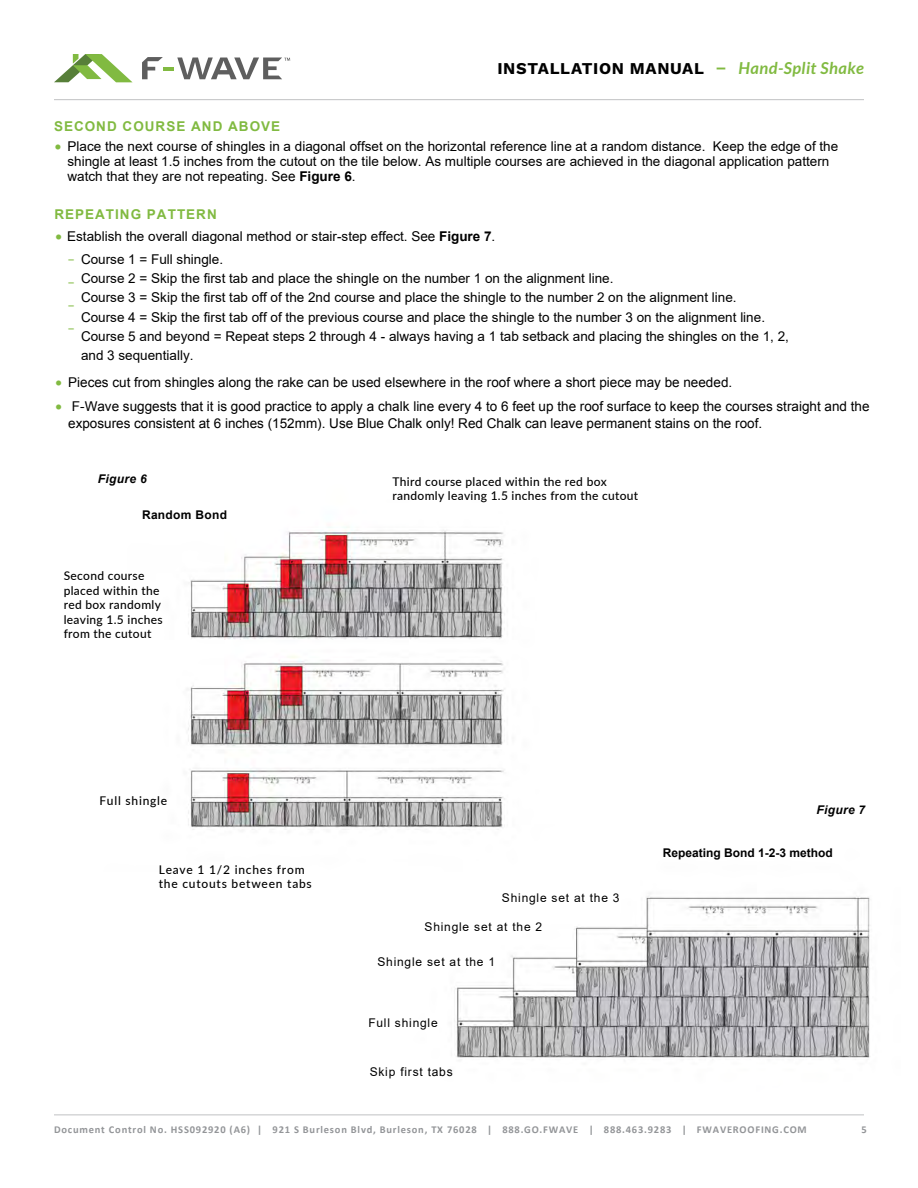
<style>
.page{position:relative;width:918px;height:1188px;background:#fff}
.page>*{position:absolute;margin:0;border:0;box-sizing:border-box;transform-origin:0 0}
.t1{font:700 16.5px "Work Sans";letter-spacing:.035em;color:#000}
.t2{font:13.5px/19.2px "Arial";color:#000}
.t3{font:13.5px/16.8px "Arial";color:#000}
.t4{font:700 13.5px "Arial";letter-spacing:.075em;color:#81ba41}
.t5{font:13.5px/23px "Lato";color:#81ba41;text-align:justify}
.t6{font:500 12px/14.4px "Lato";letter-spacing:.025em;color:#000}
.t7{font:12px "Arial";letter-spacing:.065em;color:#000}
.t8{font:500 12px/14.4px "Lato";letter-spacing:.065em;color:#000}
.t9{font:700 12px "Arial";color:#000}
.t10{font:italic 700 12px "Arial";letter-spacing:.025em;color:#000}
.t11{font:12px "Arial";letter-spacing:.065em;color:#000}
.t12{font:700 12px "Arial";letter-spacing:.025em;color:#000}
.t13{font:700 10.5px "Calibri";letter-spacing:.075em;color:#939598}
.t14{font:700 10.5px "Calibri";color:#939598}
.s1{font-weight:600;color:#81ba41}
.s2{font-family:"Lato";font-style:italic;color:#81ba41}
.s3{font-family:"Lato";color:#81ba41}
.s4{font-weight:700}
.s5{font-style:inherit}
</style>
<div class="page">
<svg style="left:54px;top:54px;width:78px;height:28px"></svg>
<svg style="left:142px;top:57px;width:21px;height:22px"></svg>
<hr style="left:163px;top:67px;width:11px;height:4px;background:#81ba41">
<svg style="left:177px;top:58px;width:113px;height:21px"></svg>
<hr style="left:54px;top:99px;width:810px;height:1px;background:#c7c8ca">
<img style="left:388px;top:896px;width:482px;height:220px">
<img style="left:188px;top:527px;width:317px;height:303px">
<hr style="left:54px;top:1114px;width:810px;height:1px;background:#c7c8ca">
<p class="t1" style="left:497px;top:59px;width:368px">INSTALLATION MANUAL <span class="s1">–</span> <span class="s2">Hand-Split Shake</span></p>
<p class="t4" style="left:54px;top:117px;width:228px">SECOND COURSE AND ABOVE</p>
<p class="t2" style="left:67px;top:138px;width:772px;line-height:15.1px;text-indent:-13px"><span class="s3">•</span> Place the next course of shingles in a diagonal offset on the horizontal reference line at a random distance. Keep the edge of the shingle at least 1.5 inches from the cutout on the tile below. As multiple courses are achieved in the diagonal application pattern watch that they are not repeating. See <span class="s4">Figure 6</span>.</p>
<p class="t4" style="left:54px;top:205px;width:164px">REPEATING PATTERN</p>
<p class="t2" style="left:55px;top:227px;width:442px"><span class="s3">•</span> Establish the overall diagonal method or stair-step effect. See <span class="s4">Figure 7</span>.</p>
<p class="t2" style="left:68px;top:249px;width:157px"><span class="s3">–</span> Course 1 = Full shingle.</p>
<p class="t5" style="left:68px;top:271px;width:9px">– – –</p>
<p class="t2" style="left:81px;top:269px;width:710px">Course 2 = Skip the first tab and place the shingle on the number 1 on the alignment line.<br>Course 3 = Skip the first tab off of the 2nd course and <span class="s5">place</span> the shingle to the number 2 on the alignment line.<br>Course 4 = Skip the first tab off of the previous course and <span class="s5">place</span> the shingle to the number 3 on the alignment line.<br>Course 5 and beyond = Repeat steps 2 through 4 - always having a 1 tab setback and placing the shingles on the 1, 2, and 3 sequentially.</p>
<p class="t3" style="left:55px;top:374px;width:679px"><span class="s3">•</span> Pieces cut from shingles along the rake can be used elsewhere in the roof where a short piece may be needed.</p>
<p class="t3" style="left:68px;top:398px;width:803px;text-indent:-14px"><span class="s3">•</span> F-Wave suggests that it is good practice to apply a chalk line every 4 to 6 feet up the roof surface to keep the courses straight and the exposures consistent at 6 inches (152mm). Use Blue Chalk only! Red Chalk can leave permanent stains on the roof.</p>
<p class="t10" style="left:98px;top:471px;width:50px">Figure <span class="s5">6</span></p>
<p class="t12" style="left:142px;top:506px;width:86px">Random Bond</p>
<p class="t6" style="left:64px;top:568px;width:100px">Second course placed within the red box randomly leaving 1.5 inches from the cutout</p>
<p class="t6" style="left:393px;top:474px;width:247px">Third course placed within the red box randomly leaving 1.5 inches from the cutout</p>
<p class="t8" style="left:99px;top:793px;width:69px">Full shingle</p>
<p class="t8" style="left:159px;top:862px;width:155px">Leave 1 1/2 inches from the cutouts between tabs</p>
<p class="t7" style="left:502px;top:889px;width:119px">Shingle set at the 3</p>
<p class="t7" style="left:425px;top:919px;width:119px">Shingle set at the 2</p>
<p class="t7" style="left:378px;top:953px;width:119px">Shingle set at the 1</p>
<p class="t7" style="left:368px;top:1015px;width:71px">Full shingle</p>
<p class="t11" style="left:370px;top:1064px;width:85px">Skip first <span class="s5">tabs</span></p>
<p class="t10" style="left:817px;top:802px;width:50px">Figure <span class="s5">7</span></p>
<p class="t9" style="left:663px;top:845px;width:172px">Repeating Bond 1-2-3 method</p>
<p class="t13" style="left:54px;top:1123px;width:754px">Document Control No. <span class="s5">HSS</span>09<span class="s5">29</span>20 (A<span class="s5">6</span>) | 921 S Burleson Blvd, Burleson, TX 76028 | 888.GO.FWAVE | 888.463.9283 | FWAVEROOFING.COM</p>
<p class="t14" style="left:861px;top:1123px;width:7px">5</p>
</div>
